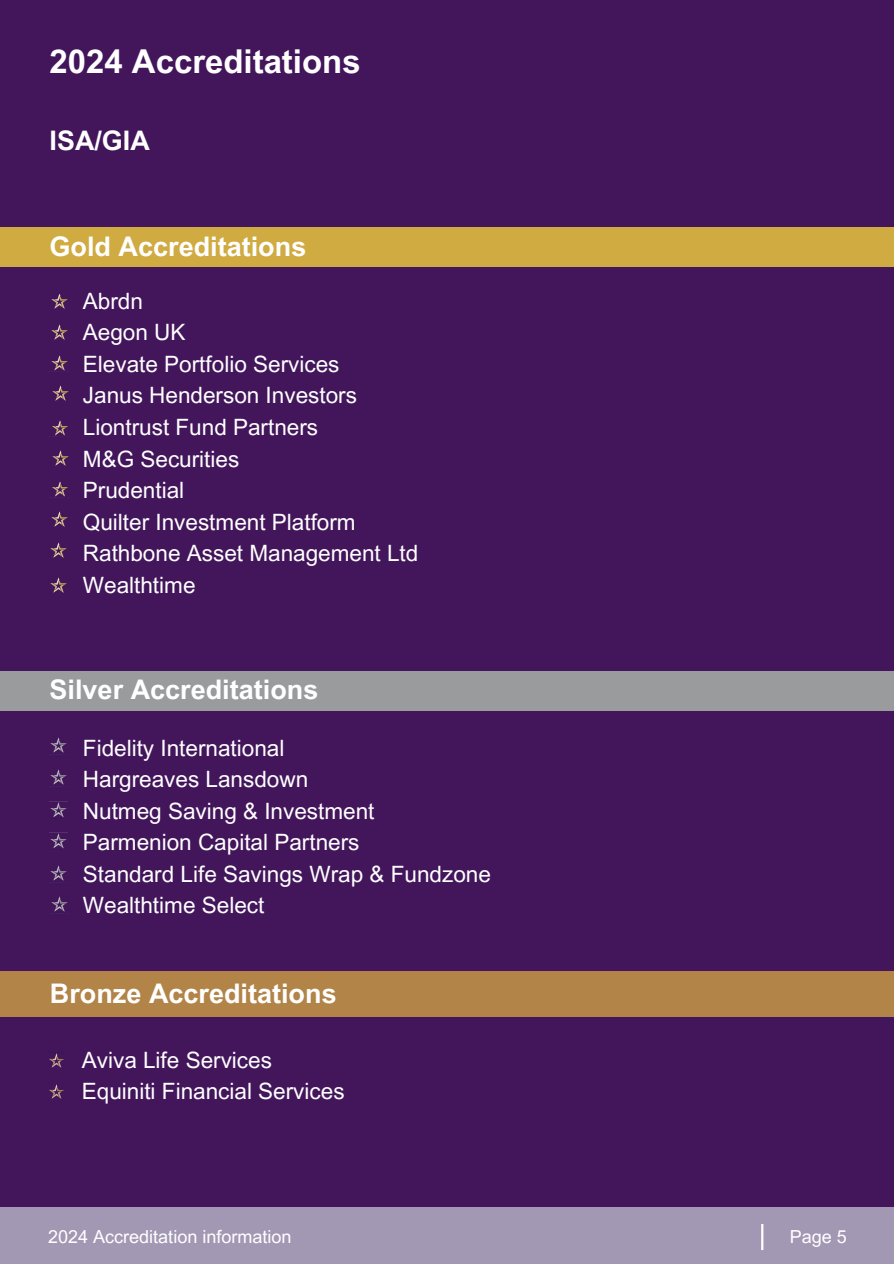
<style>
.page{position:relative;width:894px;height:1264px;background:#fff}
.page>*{position:absolute;margin:0;border:0;box-sizing:border-box;transform-origin:0 0}
.t1{font:700 32.85px "Arial MT Pro";color:#fff}
.t2{font:700 27px "Arial MT Pro";color:#fff}
.t3{font:700 26.85px "Arial MT Pro";color:#fff}
.t4{font:22.5px/31.5px "Arial MT Pro";color:#fff}
.t5{font:18px "Arial MT Pro";color:#fff}
</style>
<div class="page">
<div style="left:0;top:0;width:893px;height:1263px;background:#43165c"></div>
<div style="left:0;top:227px;width:893px;height:39px;background:#d0ab41"></div>
<img style="left:51px;top:294px;width:17px;height:15px">
<div style="left:0;top:671px;width:893px;height:39px;background:#9a9b9c"></div>
<div style="left:0;top:971px;width:893px;height:46px;background:#b38448"></div>
<img style="left:51px;top:325px;width:17px;height:15px">
<img style="left:51px;top:355px;width:17px;height:16px">
<img style="left:50px;top:737px;width:17px;height:16px">
<img style="left:50px;top:769px;width:17px;height:16px">
<img style="left:50px;top:802px;width:17px;height:16px">
<img style="left:50px;top:833px;width:17px;height:16px">
<img style="left:50px;top:865px;width:17px;height:16px">
<img style="left:51px;top:896px;width:17px;height:16px">
<img style="left:49px;top:1052px;width:16px;height:16px">
<img style="left:49px;top:1084px;width:15px;height:15px">
<div style="left:0;top:1207px;width:893px;height:56px;background:#a398b4"></div>
<img style="left:52px;top:386px;width:17px;height:15px">
<img style="left:52px;top:420px;width:16px;height:16px">
<img style="left:52px;top:451px;width:17px;height:15px">
<img style="left:52px;top:481px;width:16px;height:16px">
<img style="left:51px;top:512px;width:17px;height:15px">
<img style="left:50px;top:542px;width:17px;height:16px">
<img style="left:50px;top:577px;width:17px;height:16px">
<hr style="left:761px;top:1223px;width:2px;height:26px;background:#fff">
<p class="t1" style="left:50px;top:49px;width:312px">2024 Accreditations</p>
<p class="t3" style="left:50px;top:131px;width:102px">ISA/GIA</p>
<h4 class="t2" style="left:50px;top:236px;width:258px">Gold Accreditations</h4>
<p class="t4" style="left:83px;top:288px;width:337px">Abrdn<br>Aegon UK<br>Elevate Portfolio Services<br>Janus Henderson Investors<br>Liontrust Fund Partners<br>M&amp;G Securities<br>Prudential<br>Quilter Investment Platform<br>Rathbone Asset Management Ltd</p>
<p class="t4" style="left:83px;top:571px;width:114px">Wealthtime</p>
<p class="t2" style="left:50px;top:679px;width:270px">Silver Accreditations</p>
<h4 class="t4" style="left:83px;top:734px;width:409px">Fidelity International<br>Hargreaves Lansdown<br>Nutmeg Saving &amp; Investment<br>Parmenion Capital Partners<br>Standard Life Savings Wrap &amp; Fundzone</h4>
<p class="t4" style="left:83px;top:892px;width:183px">Wealthtime Select</p>
<p class="t2" style="left:50px;top:983px;width:288px">Bronze Accreditations</p>
<h3 class="t4" style="left:82px;top:1046px;width:192px">Aviva Life Services</h3>
<p class="t4" style="left:82px;top:1078px;width:264px">Equiniti Financial Services</p>
<p class="t5" style="left:48px;top:1229px;width:245px">2024 Accreditation information</p>
<p class="t5" style="left:789px;top:1229px;width:59px">Page 5</p>
</div>
